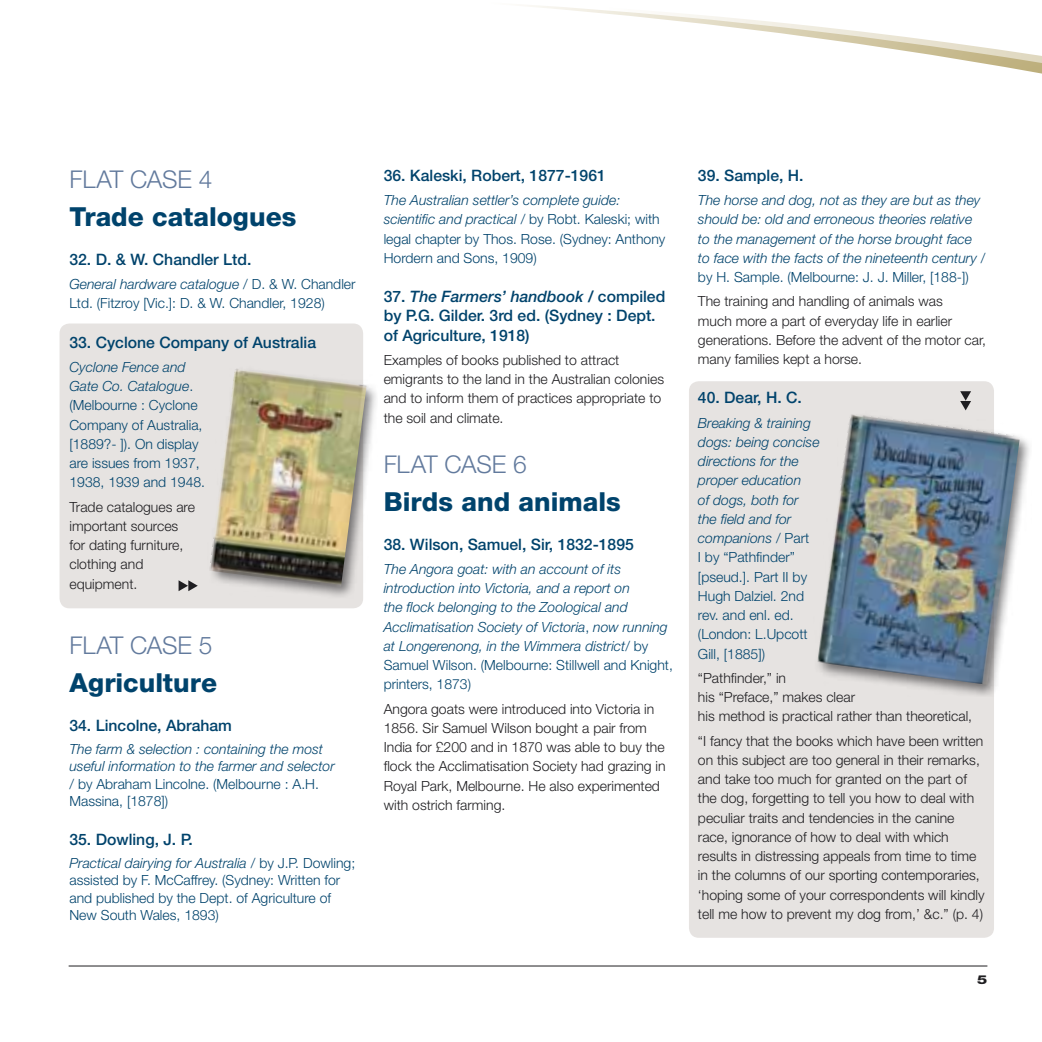
<style>
.page{position:relative;width:1042px;height:1042px;background:#fff}
.page>*{position:absolute;margin:0;border:0;box-sizing:border-box;transform-origin:0 0}
.t1{font:800 26.25px "Helvetica Neue";color:#00436c}
.t2{font:300 24.5px "Helvetica Neue";letter-spacing:-.01em;color:#627a9d}
.t3{font:500 15.75px/19.2px "Helvetica Neue";color:#00436c}
.t4{font:300 14px/19.2px "Helvetica Neue";color:#1f1e21}
.t5{font:italic 300 14px/19.2px "Helvetica Neue";color:#00436c}
.t6{font:300 14px/19.2px "Helvetica Neue";color:#00436c}
.t7{font:800 12.25px "Helvetica Neue";color:#1f1e21;scale:1.32 1}
.s1{font-style:italic}
.s2{font-style:normal}
</style>
<div class="page">
<div style="left:60px;top:323px;width:303px;height:285px;background:#e6e3e1;border-radius:10px"></div>
<svg style="left:529px;top:5px;width:513px;height:69px"></svg>
<hr style="left:69px;top:965px;width:918px;height:1px;background:#1f1e21">
<div style="left:689px;top:381px;width:305px;height:557px;background:#e6e3e1;border-radius:10px"></div>
<svg style="left:179px;top:580px;width:19px;height:11px"></svg>
<svg style="left:960px;top:391px;width:11px;height:19px"></svg>
<div style="left:207px;top:365px;width:170px;height:233px;background:#1f1e21;opacity:.6"></div>
<img style="left:209px;top:368px;width:158px;height:219px">
<div style="left:813px;top:410px;width:219px;height:287px;background:#1f1e21;opacity:.6"></div>
<img style="left:817px;top:414px;width:203px;height:271px">
<h2 class="t2" style="left:69px;top:164px;width:28px">Flat</h2>
<h2 class="t2" style="left:130px;top:164px;width:84px">Cas e 4</h2>
<h1 class="t1" style="left:69px;top:201px;width:228px">Trade catalogues</h1>
<p class="t3" style="left:69px;top:250px;width:184px">32. D. &amp; W. Chandler Ltd.</p>
<p class="t6" style="left:69px;top:274px;width:288px"><span class="s1">General hardware catalogue</span> / D. &amp; W. Chandler<br>Ltd. (Fitzroy [Vic.]: D. &amp; W. Chandler, 1928)</p>
<p class="t3" style="left:69px;top:332px;width:248px">33. Cyclone Company of Australia</p>
<p class="t6" style="left:69px;top:357px;width:137px"><span class="s1">Cyclone Fence and<br>Gate Co. Catalogue</span>. (Melbourne : Cyclone<br>Company of Australia, [1889?- ]). On display are issues from 1937,<br>1938, 1939 and 1948.</p>
<p class="t4" style="left:69px;top:497px;width:127px">Trade catalogues are important sources for dating furniture, clothing and equipment.</p>
<h2 class="t2" style="left:69px;top:630px;width:28px">Flat</h2>
<h2 class="t2" style="left:130px;top:630px;width:84px">Cas e 5</h2>
<h1 class="t1" style="left:69px;top:667px;width:149px">Agriculture</h1>
<p class="t3" style="left:69px;top:715px;width:164px">34. Lincolne, Abraham</p>
<p class="t5" style="left:69px;top:739px;width:267px;line-height:17.5px">The farm &amp; selection : containing the most useful information to the farmer and selector</p>
<p class="t6" style="left:69px;top:774px;width:251px;line-height:17.5px">/ by Abraham Lincolne. (Melbourne : A.H.<br>Massina, [1878])</p>
<p class="t3" style="left:69px;top:830px;width:125px">35. Dowling, J. P.</p>
<p class="t6" style="left:69px;top:853px;width:287px;line-height:17.5px"><span class="s1">Practical dairying for Australia</span> / by J.P. Dowling; assisted by F. McCaffrey. (Sydney: Written for and published by the Dept. of Agriculture of New South Wales, 1893)</p>
<p class="t3" style="left:384px;top:166px;width:224px">36. Kaleski, Robert, 1877-1961</p>
<p class="t6" style="left:384px;top:190px;width:283px"><span class="s1">The Australian settler’s complete guide: scientific and practical</span> / by Robt. Kaleski; with legal chapter by Thos. Rose. (Sydney: Anthony Hordern and Sons, 1909)</p>
<p class="t3" style="left:384px;top:287px;width:283px">37. <span class="s1">The Farmers’ handbook</span> / compiled by P.G. Gilder. 3rd ed. (Sydney : Dept. of Agriculture, 1918)</p>
<p class="t4" style="left:384px;top:350px;width:282px">Examples of books published to attract emigrants to the land in the Australian colonies and to inform them of practices appropriate to the soil and climate.</p>
<h2 class="t2" style="left:384px;top:449px;width:28px">Flat</h2>
<h2 class="t2" style="left:444px;top:449px;width:17px">cas</h2>
<h2 class="t2" style="left:492px;top:449px;width:36px">e 6</h2>
<h1 class="t1" style="left:384px;top:485px;width:239px">Birds and animals</h1>
<p class="t3" style="left:384px;top:534px;width:252px">38. Wilson, Samuel, Sir, 1832-1895</p>
<p class="t5" style="left:384px;top:559px;width:291px">The Angora goat: with an account of its introduction into Victoria, and a report on<br>the flock belonging to the Zoological and Acclimatisation Society of Victoria<span class="s2">,</span> now running at Longerenong, in the Wimmera district<span class="s2">/ by Samuel Wilson. (Melbourne: Stillwell and Knight, printers, 1873)</span></p>
<p class="t4" style="left:384px;top:699px;width:283px">Angora goats were introduced into Victoria in 1856. Sir Samuel Wilson bought a pair from India for £200 and in 1870 was able to buy the flock the Acclimatisation Society had grazing in Royal Park, Melbourne. He also experimented with ostrich farming.</p>
<p class="t3" style="left:698px;top:166px;width:107px">39. Sample, H.</p>
<p class="t5" style="left:698px;top:190px;width:289px">The horse and dog, not as they are but as they should be: old and erroneous theories relative to the management of the horse brought face to face with the facts of the nineteenth century <span class="s2">/ by H. Sample. (Melbourne: J. J. Miller, [188-])</span></p>
<p class="t4" style="left:698px;top:291px;width:290px">The training and handling of animals was<br>much more a part of everyday life in earlier generations. Before the advent of the motor car, many families kept a horse.</p>
<p class="t3" style="left:698px;top:388px;width:105px">40. Dear, H. C.</p>
<p class="t5" style="left:698px;top:413px;width:123px">Breaking &amp; training dogs: being concise directions for the proper education<br>of dogs, both for the field and for companions <span class="s2">/ Part<br>I by “Pathfinder” [pseud.]. Part II by<br>Hugh Dalziel. 2nd rev. and enl. ed. (London: L.Upcott<br>Gill, [1885])</span></p>
<p class="t4" style="left:698px;top:668px;width:276px">“Pathfinder,” in<br>his “Preface,” makes clear<br>his method is practical rather than theoretical,</p>
<p class="t4" style="left:698px;top:730px;width:288px">“I fancy that the books which have been written on this subject are too general in their remarks, and take too much for granted on the part of the dog, forgetting to tell you how to deal with peculiar traits and tendencies in the canine race, ignorance of how to deal with which results in distressing appeals from time to time in the columns of our sporting contemporaries, ‘hoping some of your correspondents will kindly tell me how to prevent my dog from,’ &amp;c.” (p. 4)</p>
<p class="t7" style="left:977px;top:972px;width:9px">5</p>
</div>
